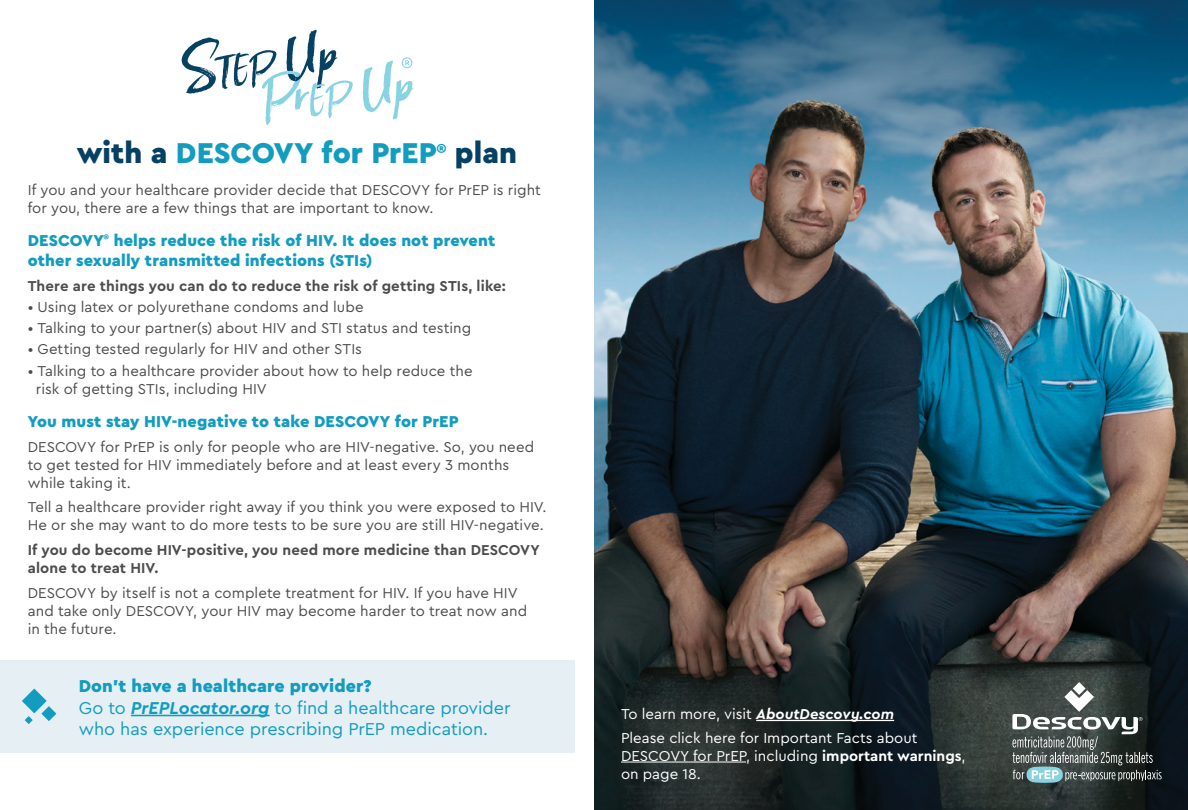
<style>
.page{position:relative;width:1188px;height:810px;background:#fff}
.page>*{position:absolute;margin:0;border:0;box-sizing:border-box;transform-origin:0 0}
.t1{font:900 30px "Cera PRO";color:#129dc0}
.t2{font:18px/21.6px "Cera PRO";letter-spacing:-.005em;color:#129dc0}
.t3{font:900 16.5px/19.8px "Cera PRO";letter-spacing:.005em;color:#129dc0}
.t4{font:15px/18px "Cera PRO";letter-spacing:.005em;color:#4d4d4f}
.t5{font:700 15px/18px "Cera PRO";letter-spacing:.01em;color:#4d4d4f}
.t6{font:15px/23.5px "Cera PRO";color:#fff}
.s1{color:#064163}
.s2{font-weight:900}
.s3{font-weight:700;font-style:italic}
.s4{font-weight:700}
</style>
<div class="page">
<img style="left:594px;top:0;width:594px;height:810px">
<svg style="left:1012px;top:682px;width:150px;height:101px;background:#525b59"></svg>
<div style="left:0;top:660px;width:574px;height:92px;background:#e6eff4"></div>
<hr style="left:131px;top:715px;width:139px;height:1px;background:#129dc0">
<svg style="left:22px;top:689px;width:34px;height:35px"></svg>
<svg style="left:182px;top:30px;width:171px;height:95px"></svg>
<svg style="left:363px;top:57px;width:51px;height:63px"></svg>
<hr style="left:756px;top:720px;width:138px;height:1px;background:#fff">
<hr style="left:621px;top:762px;width:125px;height:1px;background:#fff">
<h1 class="t1" style="left:77px;top:133px;width:442px"><span class="s1">with a</span> DESCOVY for PrEP<sup>®</sup> <span class="s1">plan</span></h1>
<p class="t4" style="left:28px;top:180px;width:515px">If you and your healthcare provider decide that DESCOVY for PrEP is right for you, there are a few things that are important to know.</p>
<p class="t3" style="left:28px;top:230px;width:469px">DESCOVY<sup>®</sup> helps reduce the risk of HIV. It does not prevent other sexually transmitted infections (STIs)</p>
<p class="t5" style="left:28px;top:276px;width:480px">There are things you can do to reduce the risk of getting STIs, like:</p>
<p class="t4" style="left:28px;top:297px;width:337px">• Using latex or polyurethane condoms and lube</p>
<p class="t4" style="left:28px;top:318px;width:445px">• Talking to your partner(s) about HIV and STI status and testing</p>
<p class="t4" style="left:28px;top:340px;width:336px">• Getting tested regularly for HIV and other STIs</p>
<p class="t4" style="left:36px;top:361px;width:438px;text-indent:-8px">• Talking to a healthcare provider about how to help reduce the risk of getting STIs, including HIV</p>
<p class="t3" style="left:28px;top:411px;width:433px">You must stay HIV-negative to take DESCOVY for PrEP</p>
<p class="t4" style="left:28px;top:437px;width:508px">DESCOVY for PrEP is only for people who are HIV-negative. So, you need to get tested for HIV immediately before and at least every 3 months while taking it.</p>
<p class="t4" style="left:28px;top:498px;width:520px">Tell a healthcare provider right away if you think you were exposed to HIV.<br>He or she may want to do more tests to be sure you are still HIV-negative.</p>
<p class="t5" style="left:28px;top:540px;width:514px">If you do become HIV-positive, you need more medicine than DESCOVY alone to treat HIV.</p>
<p class="t4" style="left:28px;top:583px;width:501px">DESCOVY by itself is not a complete treatment for HIV. If you have HIV and take only DESCOVY, your HIV may become harder to treat now and in the future.</p>
<p class="t2" style="left:79px;top:674px;width:433px"><span class="s2">Don’t have a healthcare provider?<br></span>Go to <span class="s3">PrEPLocator.org</span> to find a healthcare provider who has experience prescribing PrEP medication.</p>
<p class="t6" style="left:621px;top:701px;width:298px">To learn more, visit <span class="s3">AboutDescovy.com<br></span>Please click here for Important Facts about</p>
<p class="t6" style="left:621px;top:746px;width:346px;line-height:18px">DESCOVY for PrEP, including <span class="s4">important warnings</span>, on page 18.</p>
</div>
